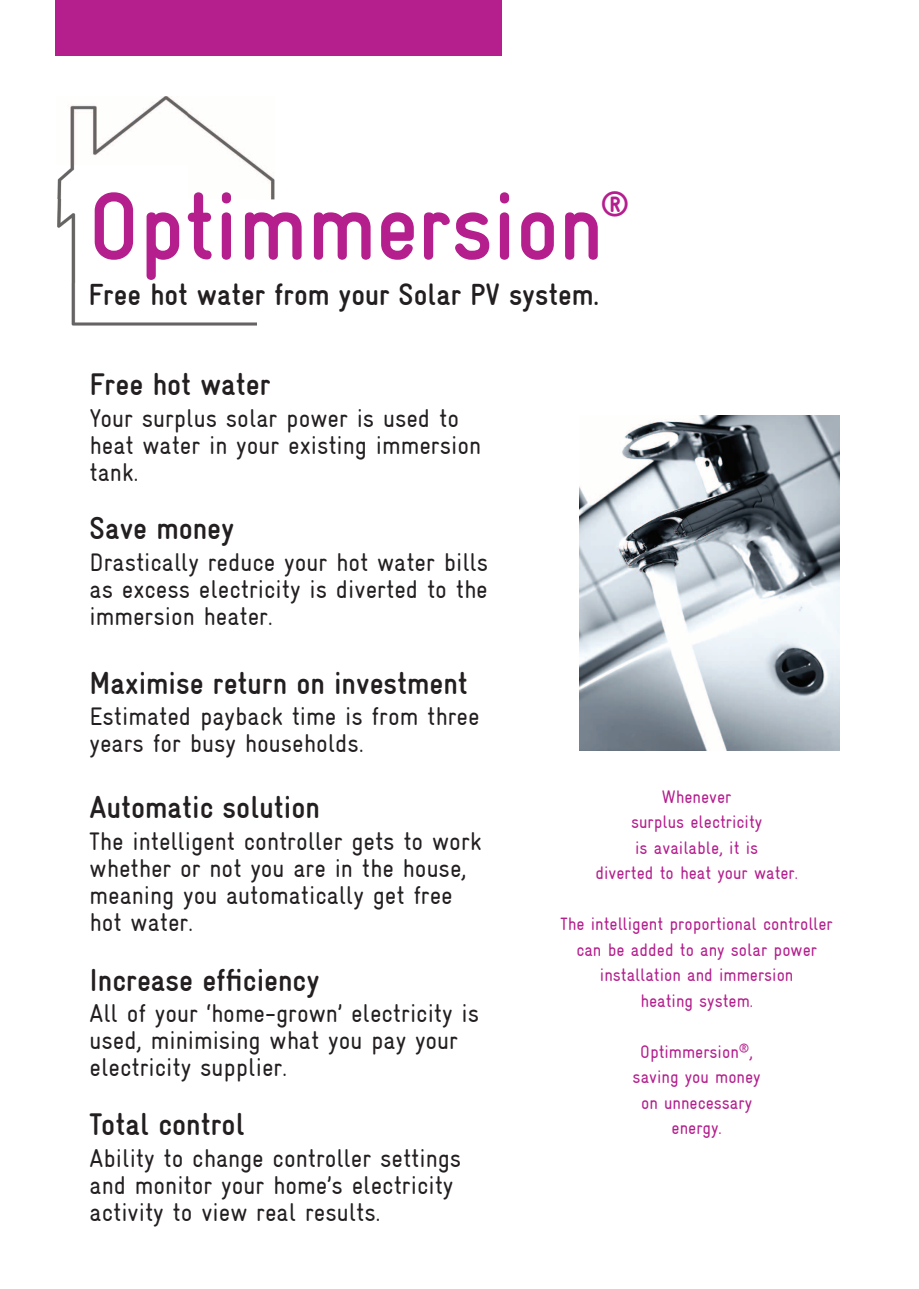
<style>
.page{position:relative;width:919px;height:1289px;background:#fff}
.page>*{position:absolute;margin:0;border:0;box-sizing:border-box;transform-origin:0 0}
.t1{font:700 condensed 96px "Gravur";color:#b41e8d}
.t2{font:700 condensed 34.5px "Gravur";color:#b41e8d}
.t3{font:700 condensed 31.5px "Gravur";color:#231f20}
.t4{font:700 condensed 30.75px "Gravur";color:#231f20}
.t5{font:condensed 25.5px/27px "Gravur";color:#231f20}
.t6{font:condensed 18px/25.5px "Gravur";color:#b41e8d;text-align:center}
</style>
<div class="page">
<div style="left:55px;top:0;width:447px;height:55px;background:#b41e8d"></div>
<img style="left:57px;top:97px;width:217px;height:102px">
<img style="left:57px;top:199px;width:199px;height:126px">
<img style="left:579px;top:415px;width:260px;height:335px">
<h1 class="t1" style="left:89px;top:173px;width:516px">Optimmersion</h1>
<h2 class="t2" style="left:600px;top:185px;width:31px">®</h2>
<p class="t4" style="left:89px;top:277px;width:512px">Free hot water from your Solar PV system.</p>
<p class="t3" style="left:90px;top:367px;width:182px">Free hot water</p>
<p class="t5" style="left:90px;top:404px;width:393px">Your surplus solar power is used to heat water in your existing immersion tank.</p>
<p class="t3" style="left:90px;top:511px;width:146px">Save money</p>
<p class="t5" style="left:90px;top:548px;width:400px;text-align:justify">Drastically reduce your hot water bills as excess electricity is diverted to the immersion heater.</p>
<p class="t3" style="left:90px;top:665px;width:379px">Maximise return on investment</p>
<p class="t5" style="left:90px;top:703px;width:391px">Estimated payback time is from three years for busy households.</p>
<p class="t3" style="left:90px;top:789px;width:232px">Automatic solution</p>
<p class="t5" style="left:90px;top:827px;width:393px">The intelligent controller gets to work whether or not you are in the house, meaning you automatically get free hot water.</p>
<p class="t3" style="left:90px;top:962px;width:231px">Increase efficiency</p>
<p class="t5" style="left:90px;top:1000px;width:391px">All of your ‘home-grown’ electricity is used, minimising what you pay your electricity supplier.</p>
<p class="t3" style="left:90px;top:1106px;width:157px">Total control</p>
<p class="t5" style="left:90px;top:1144px;width:373px">Ability to change controller settings and monitor your home’s electricity activity to view real results.</p>
<p class="t6" style="left:595px;top:783px;width:204px">Whenever<br>surplus electricity<br>is available, it is<br>diverted to heat your water.</p>
<p class="t6" style="left:560px;top:911px;width:274px">The intelligent proportional controller can be added to any solar power installation and immersion<br>heating system.</p>
<p class="t6" style="left:632px;top:1038px;width:129px">Optimmersion<sup>®</sup>, saving you money on unnecessary energy.</p>
</div>
